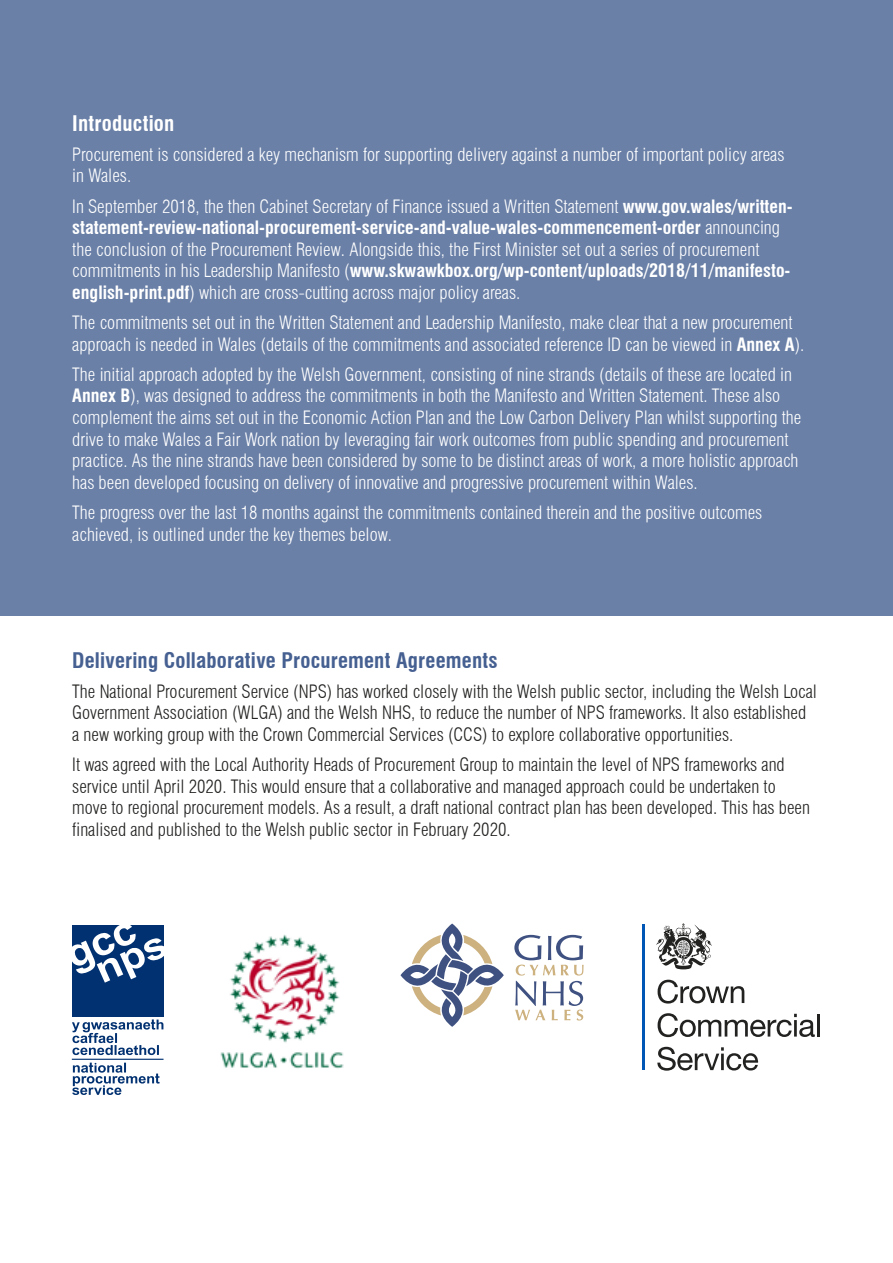
<style>
.page{position:relative;width:893px;height:1263px;background:#fff}
.page>*{position:absolute;margin:0;border:0;box-sizing:border-box;transform-origin:0 0}
.H2_Sub_Heading{font:700 condensed 21px "Swiss 721 BT";letter-spacing:.01em;color:#456091}
.H2_Sub_Heading-2{font:700 condensed 21px "Swiss 721 BT";letter-spacing:.01em;color:#fff}
.Body_Text{font:300 condensed 18px/21.6px "Swiss 721 BT";color:#fff}
.Body_Text-2{font:300 condensed 18px/21.6px "Swiss 721 BT";color:#222221}
.s1{font-weight:700}
</style>
<div class="page">
<div style="left:0;top:0;width:893px;height:615px;background:#6a80a7"></div>
<svg style="left:400px;top:923px;width:104px;height:104px"></svg>
<svg style="left:515px;top:981px;width:68px;height:39px"></svg>
<svg style="left:514px;top:935px;width:70px;height:40px"></svg>
<div style="left:72px;top:925px;width:92px;height:92px;background:#023171"></div>
<svg style="left:72px;top:925px;width:92px;height:58px"></svg>
<svg style="left:72px;top:1019px;width:91px;height:36px"></svg>
<hr style="left:72px;top:1059px;width:92px;height:1px;background:#023171">
<svg style="left:72px;top:1062px;width:88px;height:33px"></svg>
<img style="left:220px;top:934px;width:124px;height:135px">
<hr style="left:643px;top:924px;width:2px;height:146px;background:#0056b4">
<svg style="left:658px;top:980px;width:86px;height:23px"></svg>
<svg style="left:658px;top:1013px;width:157px;height:24px"></svg>
<hr style="left:817px;top:1014px;width:2px;height:22px;background:#222221">
<svg style="left:657px;top:1047px;width:101px;height:24px"></svg>
<svg style="left:656px;top:923px;width:56px;height:46px"></svg>
<h2 class="H2_Sub_Heading-2" style="left:72px;top:111px;width:104px">Introduction</h2>
<p class="Body_Text" style="left:72px;top:144px;width:714px">Procurement is considered a key mechanism for supporting delivery against a number of important policy areas in Wales.</p>
<p class="Body_Text" style="left:72px;top:195px;width:722px">In September 2018, the then Cabinet Secretary of Finance issued a Written Statement <span class="s1">www.gov.wales/written&shy;statement-review-national-procurement-service-and-value-wales-commencement-order</span> announcing the conclusion of the Procurement Review. Alongside this, the First Minister set out a series of procurement commitments in his Leadership Manifesto (<span class="s1">www.skwawkbox.org/wp-content/uploads/2018/11/manifesto&shy;english-print.pdf</span>) which are cross-cutting across major policy areas.</p>
<p class="Body_Text" style="left:72px;top:312px;width:734px">The commitments set out in the Written Statement and Leadership Manifesto, make clear that a new procurement approach is needed in Wales (details of the commitments and associated reference ID can be viewed in <span class="s1">Annex A</span>).</p>
<p class="Body_Text" style="left:72px;top:363px;width:731px">The initial approach adopted by the Welsh Government, consisting of nine strands (details of these are located in <span class="s1">Annex B</span>), was designed to address the commitments in both the Manifesto and Written Statement. These also complement the aims set out in the Economic Action Plan and the Low Carbon Delivery Plan whilst supporting the drive to make Wales a Fair Work nation by leveraging fair work outcomes from public spending and procurement practice. As the nine strands have been considered by some to be distinct areas of work, a more holistic approach has been developed focusing on delivery of innovative and progressive procurement within Wales.</p>
<p class="Body_Text" style="left:72px;top:502px;width:692px">The progress over the last 18 months against the commitments contained therein and the positive outcomes achieved, is outlined under the key themes below.</p>
<h2 class="H2_Sub_Heading" style="left:72px;top:647px;width:427px">Delivering Collaborative Procurement Agreements</h2>
<p class="Body_Text-2" style="left:72px;top:680px;width:746px">The National Procurement Service (NPS) has worked closely with the Welsh public sector, including the Welsh Local<br>Government Association (WLGA) and the Welsh NHS, to reduce the number of NPS frameworks. It also established a new working group with the Crown Commercial Services (CCS) to explore collaborative opportunities.</p>
<p class="Body_Text-2" style="left:72px;top:754px;width:739px">It was agreed with the Local Authority Heads of Procurement Group to maintain the level of NPS frameworks and service until April 2020. This would ensure that a collaborative and managed approach could be undertaken to move to regional procurement models. As a result, a draft national contract plan has been developed. This has been finalised and published to the Welsh public sector in February 2020.</p>
</div>
